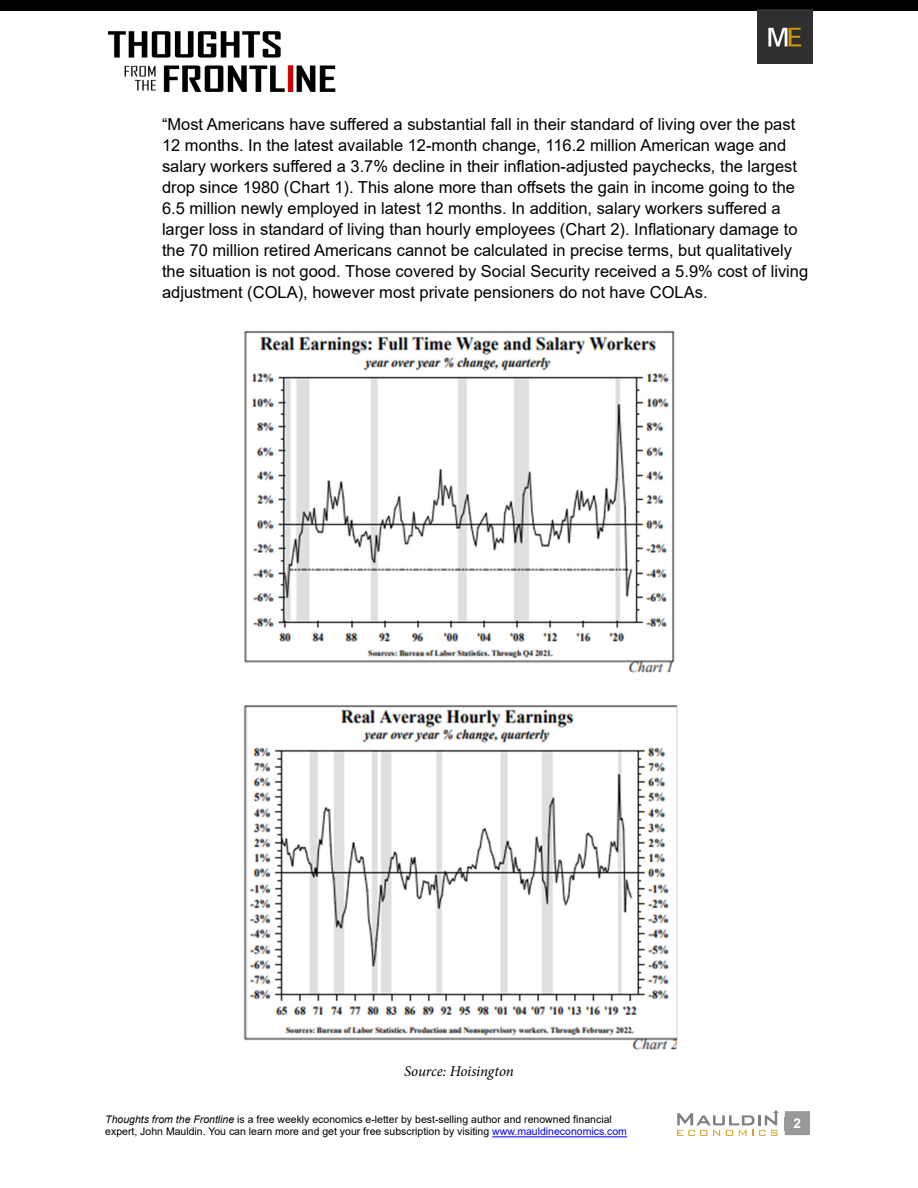
<style>
.page{position:relative;width:918px;height:1188px;background:#fff}
.page>*{position:absolute;margin:0;border:0;box-sizing:border-box;transform-origin:0 0}
.t1{font:16.5px/21px "Arial";color:#000}
.t2{font:italic 15px "Minion Pro";letter-spacing:-.01em;color:#000}
.t3{font:700 13.5px "Arial";color:#fff}
.t4{font:10.5px/12.6px "Arial";color:#000}
.s1{font-style:italic}
.s2{color:#00f}
</style>
<div class="page">
<div style="left:785px;top:1111px;width:25px;height:24px;background:#999"></div>
<hr style="left:492px;top:1136px;width:135px;height:1px;background:#00f">
<img style="left:108px;top:31px;width:228px;height:61px">
<div style="left:0;top:0;width:918px;height:11px;background:#000"></div>
<img style="left:758px;top:9px;width:55px;height:55px">
<svg style="left:677px;top:1110px;width:102px;height:26px"></svg>
<img style="left:244px;top:330px;width:431px;height:343px">
<img style="left:243px;top:705px;width:434px;height:345px">
<p class="t1" style="left:162px;top:114px;width:648px">“Most Americans have suffered a substantial fall in their standard of living over the past 12 months. In the latest available 12-month change, 116.2 million American wage and salary workers suffered a 3.7% decline in their inflation-adjusted paychecks, the largest drop since 1980 (Chart 1). This alone more than offsets the gain in income going to the 6.5 million newly employed in latest 12 months. In addition, salary workers suffered a larger loss in standard of living than hourly employees (Chart 2). Inflationary damage to the 70 million retired Americans cannot be calculated in precise terms, but qualitatively the situation is not good. Those covered by Social Security received a 5.9% cost of living adjustment (COLA), however most private pensioners do not have COLAs.</p>
<p class="t2" style="left:404px;top:1061px;width:111px">Source: Hoisington</p>
<p class="t4" style="left:105px;top:1113px;width:523px"><span class="s1">Thoughts from the Frontline</span> is a free weekly economics e-letter by best-selling author and renowned financial expert, John Mauldin. You can learn more and get your free subscription by visiting <span class="s2">www.mauldineconomics.com</span></p>
<p class="t3" style="left:794px;top:1113px;width:9px">2</p>
</div>
